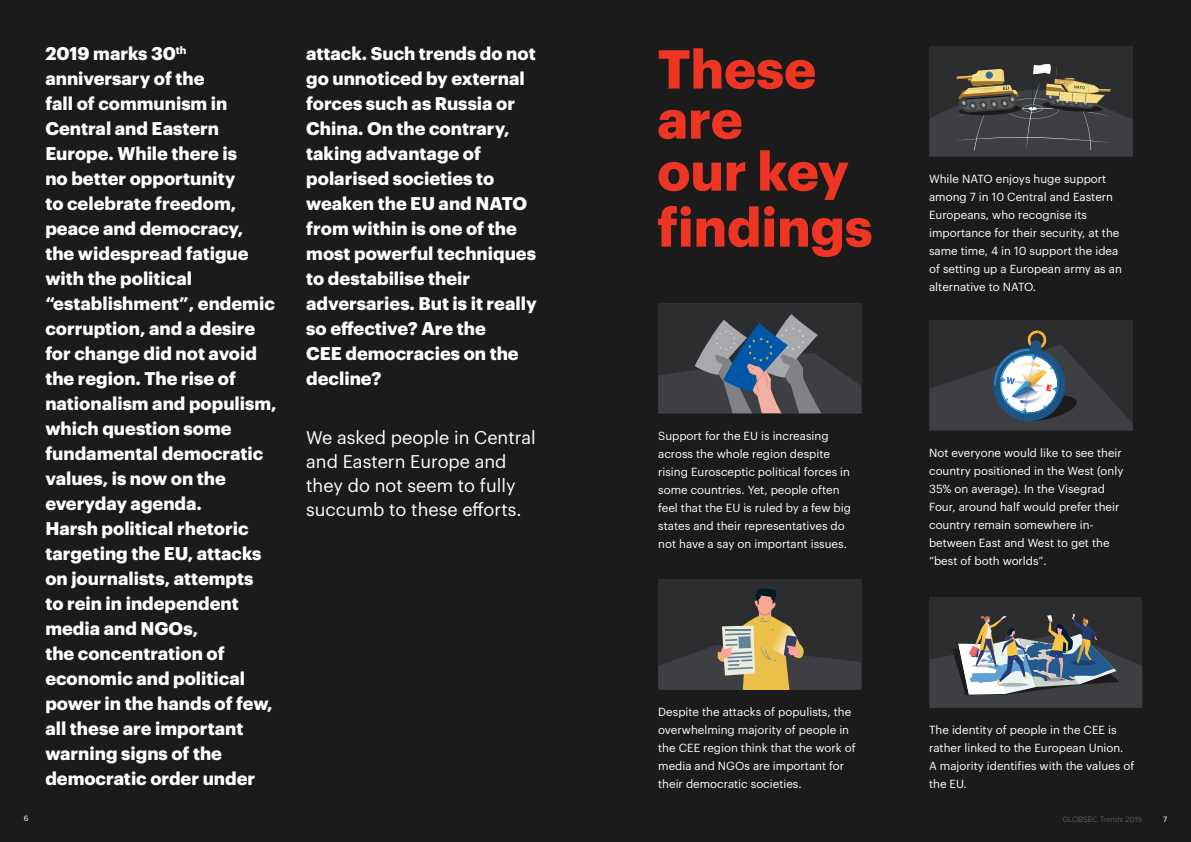
<style>
.page{position:relative;width:1191px;height:842px;background:#1b1b1c}
.page>*{position:absolute;margin:0;border:0;box-sizing:border-box;transform-origin:0 0}
.t1{font:700 53.5px/52.7px "Graphik";color:#ee3524}
.t2{font:700 18px/25px "Graphik";color:#fff}
.t3{font:18px/24px "Graphik";color:#fff}
.t4{font:11.5px/18px "Graphik";color:#fff}
.t5{font:300 8px "Proxima Nova";color:#6d6e71}
.t6{font:8px "Proxima Nova";color:#fff}
</style>
<div class="page">
<div style="left:658px;top:580px;width:203px;height:110px;background:#2c2d2f"></div>
<div style="left:658px;top:303px;width:203px;height:110px;background:#2c2d2f"></div>
<svg style="left:658px;top:588px;width:203px;height:102px"></svg>
<div style="left:929px;top:46px;width:203px;height:110px;background:#2c2d2f"></div>
<div style="left:929px;top:598px;width:213px;height:110px;background:#2c2d2f"></div>
<svg style="left:930px;top:614px;width:212px;height:94px"></svg>
<div style="left:929px;top:320px;width:203px;height:110px;background:#2c2d2f"></div>
<svg style="left:930px;top:63px;width:202px;height:93px"></svg>
<svg style="left:930px;top:330px;width:202px;height:100px"></svg>
<svg style="left:658px;top:314px;width:203px;height:99px"></svg>
<p class="t2" style="left:45px;top:40px;width:233px">2019 marks 30<sup>th </sup>anniversary of the<br>fall of communism in<br>Central and Eastern<br>Europe. While there is<br>no better opportunity<br>to celebrate freedom, peace and democracy, the widespread fatigue with the political “establishment”, endemic corruption, and a desire for change did not avoid the region. The rise of nationalism and populism, which question some fundamental democratic values, is now on the everyday agenda.<br>Harsh political rhetoric targeting the EU, attacks on journalists, attempts<br>to rein in independent media and NGOs,<br>the concentration of economic and political power in the hands of few, all these are important warning signs of the democratic order under</p>
<p class="t2" style="left:306px;top:40px;width:232px">attack. Such trends do not go unnoticed by external forces such as Russia or<br>China. On the contrary, taking advantage of polarised societies to weaken the EU and NATO from within is one of the most powerful techniques to destabilise their adversaries. But is it really so effective? Are the<br>CEE democracies on the decline?</p>
<h1 class="t1" style="left:657px;top:38px;width:217px">These are<br>our key findings</h1>
<p class="t3" style="left:306px;top:424px;width:231px">We asked people in Central and Eastern Europe and they do not seem to fully succumb to these efforts.</p>
<p class="t4" style="left:658px;top:425px;width:194px">Support for the EU is increasing across the whole region despite rising Eurosceptic political forces in some countries. Yet, people often feel that the EU is ruled by a few big states and their representatives do not have a say on important issues.</p>
<p class="t4" style="left:658px;top:702px;width:199px">Despite the attacks of populists, the overwhelming majority of people in the CEE region think that the work of media and NGOs are important for their democratic societies.</p>
<p class="t4" style="left:929px;top:168px;width:194px">While NATO enjoys huge support among 7 in 10 Central and Eastern<br>Europeans, who recognise its importance for their security, at the same time, 4 in 10 support the idea of setting up a European army as an alternative to NATO.</p>
<p class="t4" style="left:929px;top:443px;width:196px">Not everyone would like to see their country positioned in the West (only<br>35% on average). In the Visegrad<br>Four, around half would prefer their country remain somewhere in&shy;between East and West to get the “best of both worlds”.</p>
<p class="t4" style="left:929px;top:720px;width:207px">The identity of people in the CEE is rather linked to the European Union.<br>A majority identifies with the values of the EU.</p>
<p class="t6" style="left:24px;top:815px;width:6px">6</p>
<p class="t5" style="left:1062px;top:816px;width:81px">GLOBSEC Trends 2019</p>
<p class="t6" style="left:1163px;top:816px;width:6px">7</p>
</div>
